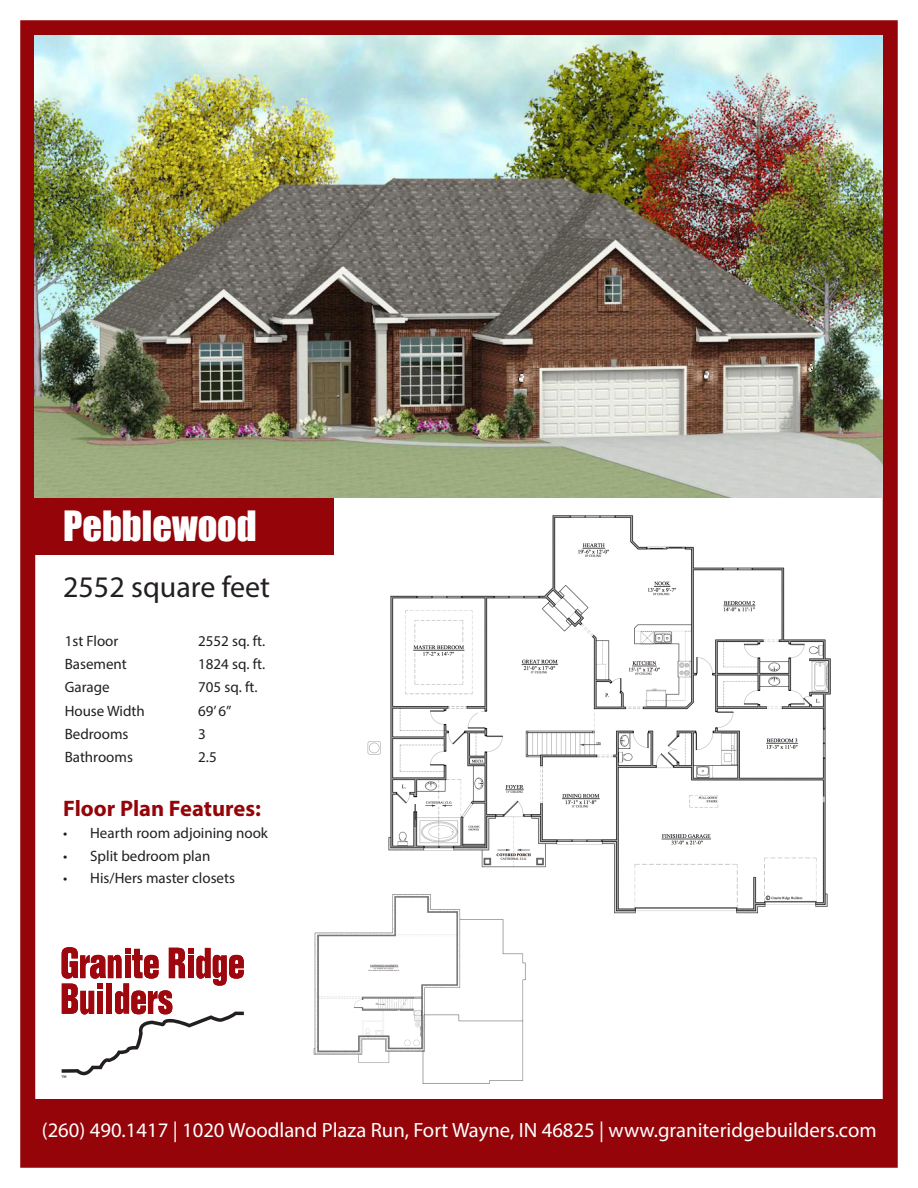
<style>
.page{position:relative;width:918px;height:1188px;background:#fff}
.page>*{position:absolute;margin:0;border:0;box-sizing:border-box;transform-origin:0 0}
.t1{font:38.4px "Impact";color:#fff}
.t2{font:30px "Myriad Pro";color:#231f20}
.t3{font:700 22.5px "Myriad Pro";color:#940408}
.t4{font:20.7px "Myriad Pro";color:#fff}
.t5{font:15px "Myriad Pro";color:#231f20}
.t6{font:8.1px "Myriad Pro";color:#231f20}
</style>
<div class="page">
<div style="left:23px;top:498px;width:311px;height:56px;background:#940408"></div>
<div style="left:26px;top:1099px;width:866px;height:63px;background:#940408"></div>
<div style="left:20px;top:20px;width:878px;height:1148px;border:15px solid #940408"></div>
<img style="left:367px;top:515px;width:464px;height:399px">
<svg style="left:62px;top:947px;width:182px;height:129px"></svg>
<img style="left:35px;top:36px;width:848px;height:462px">
<img style="left:313px;top:882px;width:251px;height:202px">
<h1 class="t1" style="left:63px;top:503px;width:195px">Pebblewood</h1>
<h2 class="t2" style="left:63px;top:569px;width:208px">2552 square feet</h2>
<p class="t5" style="left:65px;top:632px;width:55px">1st Floor</p>
<p class="t5" style="left:198px;top:632px;width:69px">2552 sq. ft.</p>
<p class="t5" style="left:65px;top:655px;width:64px">Basement</p>
<p class="t5" style="left:198px;top:655px;width:69px">1824 sq. ft.</p>
<p class="t5" style="left:65px;top:678px;width:46px">Garage</p>
<p class="t5" style="left:198px;top:678px;width:61px">705 sq. ft.</p>
<p class="t5" style="left:65px;top:701px;width:82px">House Width</p>
<p class="t5" style="left:198px;top:701px;width:35px">69’ 6”</p>
<p class="t5" style="left:65px;top:725px;width:65px">Bedrooms</p>
<p class="t5" style="left:198px;top:725px;width:9px">3</p>
<p class="t5" style="left:65px;top:748px;width:70px">Bathrooms</p>
<p class="t5" style="left:198px;top:748px;width:20px">2.5</p>
<h3 class="t3" style="left:63px;top:794px;width:199px">Floor Plan Features:</h3>
<p class="t5" style="left:63px;top:824px;width:206px">• Hearth room adjoining nook</p>
<p class="t5" style="left:63px;top:847px;width:149px">• Split bedroom plan</p>
<p class="t5" style="left:63px;top:869px;width:173px">• His/Hers master closets</p>
<p class="t6" style="left:62px;top:1074px;width:7px">™</p>
<h3 class="t4" style="left:42px;top:1117px;width:836px">(260) 490.1417 | 1020 Woodland Plaza Run, Fort Wayne, IN 46825 | www.graniteridgebuilders.com</h3>
</div>
